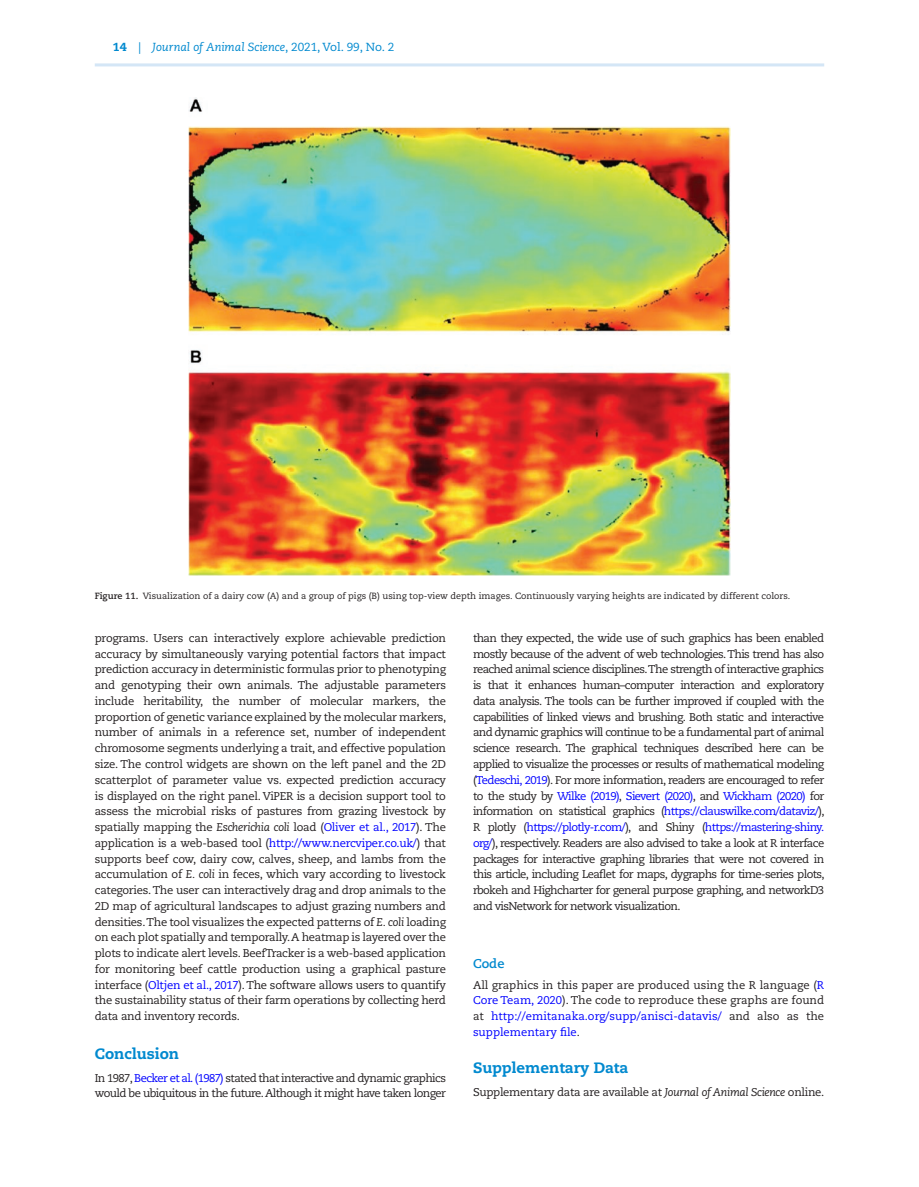
<style>
.page{position:relative;width:919px;height:1187px;background:#fff}
.page>*{position:absolute;margin:0;border:0;box-sizing:border-box;transform-origin:0 0}
.t1{font:800 15px "Caecilia LT Std";color:#0089cf}
.t2{font:700 12.75px "Caecilia LT Std";color:#0089cf}
.t3{font:italic 11.7px "Caecilia LT Std";color:#0089cf}
.t4{font:11.25px/15.8px "Caecilia LT Std";letter-spacing:-.04em;color:#231f20;text-align:justify}
.t5{font:9px "Caecilia LT Std";color:#231f20}
.s1{font-weight:800;font-style:normal}
.s2{font-style:normal}
.s3{font-weight:700}
.s4{font-style:italic}
.s5{color:#00f}
</style>
<div class="page">
<hr style="left:95px;top:63px;width:729px;height:3px;background:#d4e6f6">
<img style="left:188px;top:98px;width:542px;height:477px">
<p class="t3" style="left:113px;top:41px;width:283px"><span class="s1">14</span> <span class="s2">|</span> Journal of Animal Science<span class="s2">, 2021, Vol. 99, No. 2</span></p>
<p class="t5" style="left:95px;top:590px;width:697px"><span class="s3">Figure 11.</span> Visualization of a dairy cow (A) and a group of pigs (B) using top-view depth images. Continuously varying heights are indicated by different colors.</p>
<p class="t4" style="left:95px;top:630px;width:353px">programs. Users can interactively explore achievable prediction accuracy by simultaneously varying potential factors that impact prediction accuracy in deterministic formulas prior to phenotyping and genotyping their own animals. The adjustable parameters include heritability, the number of molecular markers, the proportion of genetic variance explained by the molecular markers, number of animals in a reference set, number of independent chromosome segments underlying a trait, and effective population size. The control widgets are shown on the left panel and the 2D scatterplot of parameter value vs. expected prediction accuracy is displayed on the right panel. ViPER is a decision support tool to assess the microbial risks of pastures from grazing livestock by spatially mapping the <span class="s4">Escherichia coli</span> load (<span class="s5">Oliver et al., 2017</span>). The application is a web-based tool (<span class="s5">http://www.nercviper.co.uk/</span>) that supports beef cow, dairy cow, calves, sheep, and lambs from the accumulation of <span class="s4">E. coli</span> in feces, which vary according to livestock categories. The user can interactively drag and drop animals to the 2D map of agricultural landscapes to adjust grazing numbers and densities. The tool visualizes the expected patterns of <span class="s4">E. coli</span> loading on each plot spatially and temporally. A heatmap is layered over the plots to indicate alert levels. BeefTracker is a web-based application for monitoring beef cattle production using a graphical pasture interface (<span class="s5">Oltjen et al., 2017</span>). The software allows users to quantify the sustainability status of their farm operations by collecting herd data and inventory records.</p>
<h1 class="t1" style="left:95px;top:1044px;width:86px">Conclusion</h1>
<p class="t4" style="left:95px;top:1069px;width:353px">In 1987, <span class="s5">Becker et al. (1987)</span> stated that interactive and dynamic graphics would be ubiquitous in the future. Although it might have taken longer</p>
<p class="t4" style="left:473px;top:630px;width:353px">than they expected, the wide use of such graphics has been enabled mostly because of the advent of web technologies. This trend has also reached animal science disciplines. The strength of interactive graphics is that it enhances human–computer interaction and exploratory data analysis. The tools can be further improved if coupled with the capabilities of linked views and brushing. Both static and interactive and dynamic graphics will continue to be a fundamental part of animal science research. The graphical techniques described here can be applied to visualize the processes or results of mathematical modeling (<span class="s5">Tedeschi, 2019</span>). For more information, readers are encouraged to refer to the study by <span class="s5">Wilke (2019)</span>, <span class="s5">Sievert (2020)</span>, and <span class="s5">Wickham (2020)</span> for information on statistical graphics (<span class="s5">https://clauswilke.com/dataviz/</span>), R plotly (<span class="s5">https://plotly-r.com/</span>), and Shiny (<span class="s5">https://mastering-shiny. org/</span>), respectively. Readers are also advised to take a look at R interface packages for interactive graphing libraries that were not covered in this article, including Leaflet for maps, dygraphs for time-series plots, rbokeh and Highcharter for general purpose graphing, and networkD3 and visNetwork for network visualization.</p>
<p class="t2" style="left:473px;top:956px;width:33px">Code</p>
<p class="t4" style="left:473px;top:976px;width:353px">All graphics in this paper are produced using the R language (<span class="s5">R Core Team, 2020</span>). The code to reproduce these graphs are found at <span class="s5">http://emitanaka.org/supp/anisci-datavis/</span> and also as the <span class="s5">supplementary file</span>.</p>
<h1 class="t1" style="left:473px;top:1058px;width:157px">Supplementary Data</h1>
<p class="t4" style="left:473px;top:1084px;width:352px">Supplementary data are available at <span class="s4">Journal of Animal Science</span> online.</p>
</div>
